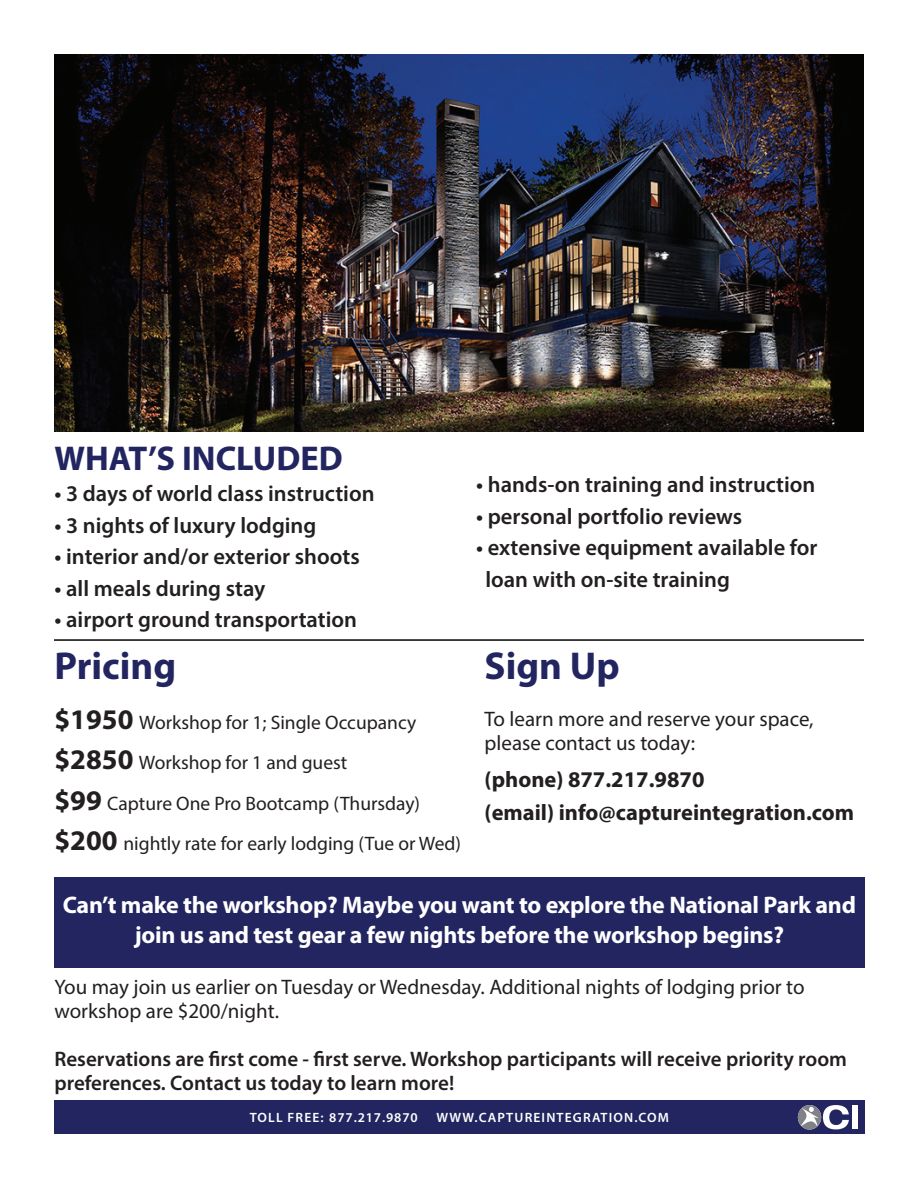
<style>
.page{position:relative;width:918px;height:1188px;background:#fff}
.page>*{position:absolute;margin:0;border:0;box-sizing:border-box;transform-origin:0 0}
.t1{font:700 39px "Myriad Pro";color:#222560}
.t2{font:700 34.5px "Myriad Pro";color:#222560}
.t3{font:700 24px/30px "Myriad Pro";letter-spacing:-.01em;color:#fff;text-align:center}
.t4{font:600 22.5px/31.5px "Myriad Pro";color:#231f20}
.t5{font:700 22.5px/33px "Myriad Pro";color:#231f20}
.t6{font:21px/24px "Myriad Pro";color:#231f20}
.t7{font:600 21px/24px "Myriad Pro";color:#231f20}
.t8{font:19.5px/40.5px "Myriad Pro";color:#231f20}
.t9{font:600 13.5px "Myriad Pro";letter-spacing:.085em;color:#fff}
.t10{font:600 13.5px "Myriad Pro";letter-spacing:.065em;color:#fff}
.s1{font-weight:700;font-size:28.5px}
</style>
<div class="page">
<div style="left:54px;top:1100px;width:810px;height:34px;background:#222560"></div>
<div style="left:54px;top:877px;width:810px;height:91px;background:#222560"></div>
<div style="left:852px;top:1105px;width:6px;height:24px;background:#fff"></div>
<svg style="left:798px;top:1105px;width:51px;height:25px"></svg>
<img style="left:54px;top:54px;width:810px;height:377px">
<hr style="left:54px;top:639px;width:810px;height:2px;background:#040503">
<h2 class="t2" style="left:54px;top:436px;width:290px">WHAT’S INCLUDED</h2>
<p class="t4" style="left:54px;top:478px;width:322px">• 3 days of world class instruction</p>
<p class="t4" style="left:54px;top:509px;width:263px">• 3 nights of luxury lodging</p>
<p class="t4" style="left:54px;top:541px;width:307px">• interior and/or exterior shoots</p>
<p class="t4" style="left:54px;top:572px;width:213px">• all meals during stay</p>
<p class="t4" style="left:54px;top:604px;width:304px">• airport ground transportation</p>
<h1 class="t1" style="left:54px;top:641px;width:123px">Pricing</h1>
<p class="t8" style="left:54px;top:701px;width:408px"><span class="s1">$1950</span> Workshop for 1; Single Occupancy <span class="s1">$2850</span> Workshop for 1 and guest<br><span class="s1">$99</span> Capture One Pro Bootcamp (Thursday) <span class="s1">$200</span> nightly rate for early lodging (Tue or Wed)</p>
<p class="t4" style="left:476px;top:469px;width:341px">• hands-on training and instruction</p>
<p class="t4" style="left:476px;top:500px;width:268px">• personal portfolio reviews</p>
<p class="t4" style="left:485px;top:532px;width:334px;text-indent:-9px">• extensive equipment available for loan with on-site training</p>
<h1 class="t1" style="left:485px;top:641px;width:137px">Sign Up</h1>
<p class="t6" style="left:485px;top:706px;width:330px">To learn more and reserve your space, please contact us today:</p>
<p class="t5" style="left:485px;top:763px;width:371px">(phone) 877.217.9870<br>(email) info@captureintegration.com</p>
<p class="t3" style="left:63px;top:889px;width:795px">Can’t make the workshop? Maybe you want to explore the National Park and join us and test gear a few nights before the workshop begins?</p>
<p class="t6" style="left:54px;top:975px;width:752px">You may join us earlier on Tuesday or Wednesday. Additional nights of lodging prior to workshop are $200/night.</p>
<p class="t7" style="left:54px;top:1046px;width:794px">Reservations are first come - first serve. Workshop participants will receive priority room preferences. Contact us today to learn more!</p>
<p class="t10" style="left:250px;top:1109px;width:169px">TOLL FREE: 877.217.9870</p>
<p class="t9" style="left:437px;top:1109px;width:14px">www</p>
<p class="t9" style="left:475px;top:1109px;width:23px">.capt</p>
<p class="t9" style="left:515px;top:1109px;width:42px">ureintegrat</p>
<p class="t9" style="left:609px;top:1109px;width:62px">ion.com</p>
</div>
